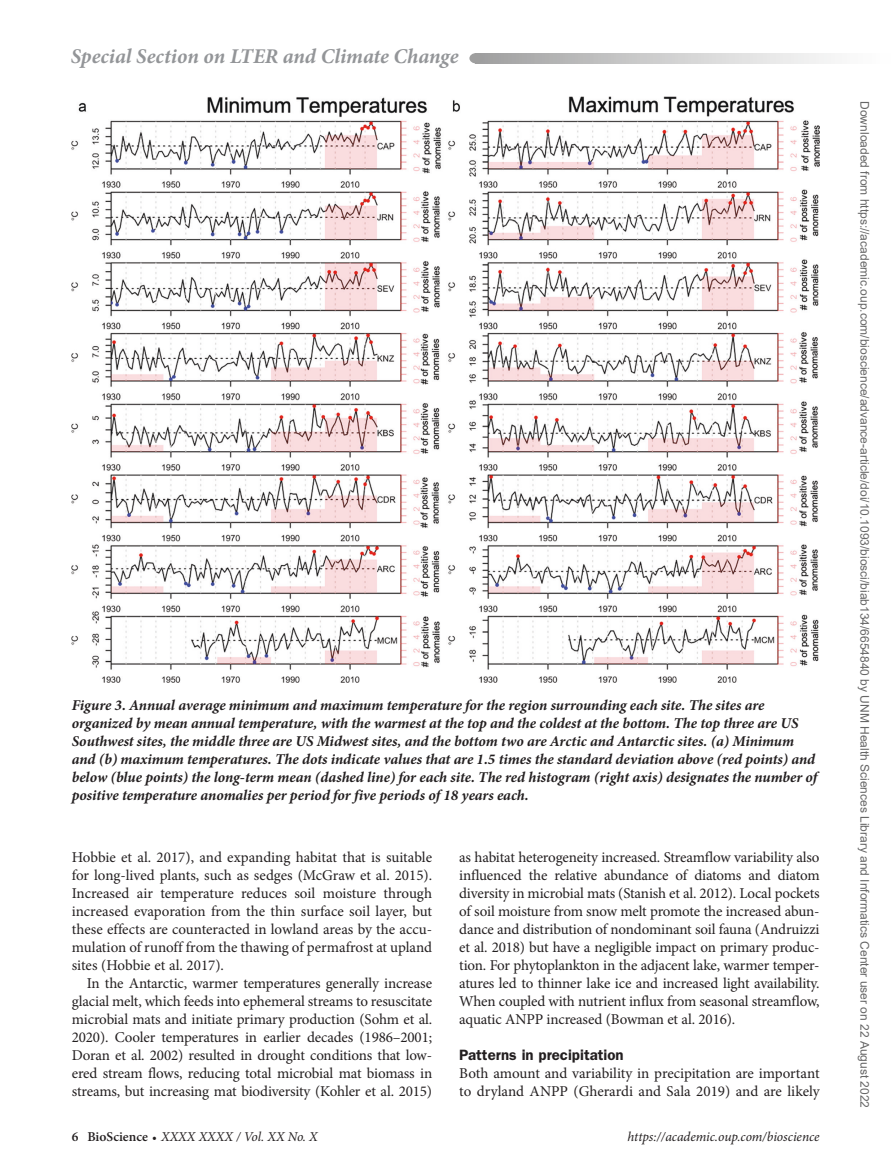
<style>
.page{position:relative;width:894px;height:1174px;background:#fff}
.page>*{position:absolute;margin:0;border:0;box-sizing:border-box;transform-origin:0 0}
.t1{font:italic 700 21px "Minion Pro";letter-spacing:-.005em;color:#939598}
.Para{font:15px/18px "Minion Pro";letter-spacing:-.01em;color:#231f20;text-align:justify}
.FigCaption{font:italic 700 15px/18px "Minion Pro";letter-spacing:-.005em;color:#231f20}
.ParaFL{font:15px/18px "Minion Pro";letter-spacing:-.005em;color:#231f20}
.t2{font:600 15px "ITC Franklin Gothic Std";color:#231f20}
.t3{font:italic 13.5px "Minion Pro";letter-spacing:-.005em;color:#231f20}
.t4{font:12px "Arial";color:#666}
.s1{font-family:"Minion Pro Semibold 2";font-style:normal}
.s2{font-weight:600;font-style:normal;font-size:12px}
</style>
<div class="page">
<svg style="left:479px;top:53px;width:352px;height:11px"></svg>
<div style="left:469px;top:53px;width:14px;height:11px;background:#9e9e9e;border-radius:50%"></div>
<img style="left:72px;top:96px;width:747px;height:586px">
<h1 class="t1" style="left:71px;top:41px;width:389px">Special Section on LTER and Climate Change</h1>
<p class="FigCaption" style="left:72px;top:695px;width:746px">Figure 3. Annual average minimum and maximum temperature for the region surrounding each site. The sites are organized by mean annual temperature, with the warmest at the top and the coldest at the bottom. The top three are US Southwest sites, the middle three are US Midwest sites, and the bottom two are Arctic and Antarctic sites. (a) Minimum and (b) maximum temperatures. The dots indicate values that are 1.5 times the standard deviation above (red points) and below (blue points) the long-term mean (dashed line) for each site. The red histogram (right axis) designates the number of positive temperature anomalies per period for five periods of 18 years each.</p>
<p class="Para" style="left:72px;top:848px;width:362px">Hobbie et al. 2017), and expanding habitat that is suitable for long-lived plants, such as sedges (McGraw et al. 2015).<br>Increased air temperature reduces soil moisture through increased evaporation from the thin surface soil layer, but these effects are counteracted in lowland areas by the accu&shy;mulation of runoff from the thawing of permafrost at upland sites (Hobbie et al. 2017).</p>
<p class="Para" style="left:72px;top:974px;width:362px;text-indent:15px">In the Antarctic, warmer temperatures generally increase glacial melt, which feeds into ephemeral streams to resuscitate microbial mats and initiate primary production (Sohm et al.<br>2020). Cooler temperatures in earlier decades (1986–2001; Doran et al. 2002) resulted in drought conditions that low&shy;ered stream flows, reducing total microbial mat biomass in streams, but increasing mat biodiversity (Kohler et al. 2015)</p>
<p class="Para" style="left:459px;top:848px;width:362px">as habitat heterogeneity increased. Streamflow variability also influenced the relative abundance of diatoms and diatom diversity in microbial mats (Stanish et al. 2012). Local pockets of soil moisture from snow melt promote the increased abun&shy;dance and distribution of nondominant soil fauna (Andruizzi et al. 2018) but have a negligible impact on primary produc&shy;tion. For phytoplankton in the adjacent lake, warmer temper&shy;atures led to thinner lake ice and increased light availability.<br>When coupled with nutrient influx from seasonal streamflow, aquatic ANPP increased (Bowman et al. 2016).</p>
<h1 class="t2" style="left:459px;top:1046px;width:166px">Patterns in precipitation</h1>
<p class="ParaFL" style="left:459px;top:1064px;width:362px">Both amount and variability in precipitation are important to dryland ANPP (Gherardi and Sala 2019) and are likely</p>
<p class="t3" style="left:72px;top:1127px;width:247px"><span class="s1">6 BioScience</span> <span class="s2">•</span> XXXX XXXX / Vol. XX No. X</p>
<p class="t3" style="left:627px;top:1127px;width:193px">https://academic.oup.com/bioscience</p>
<p class="t4" style="left:868px;top:101px;width:1008px;rotate:90deg">Downloaded from https://academic.oup.com/bioscience/advance-article/doi/10.1093/biosci/biab134/6654840 by UNM Health Sciences Library and Informatics Center user on 22 August 2022</p>
</div>
